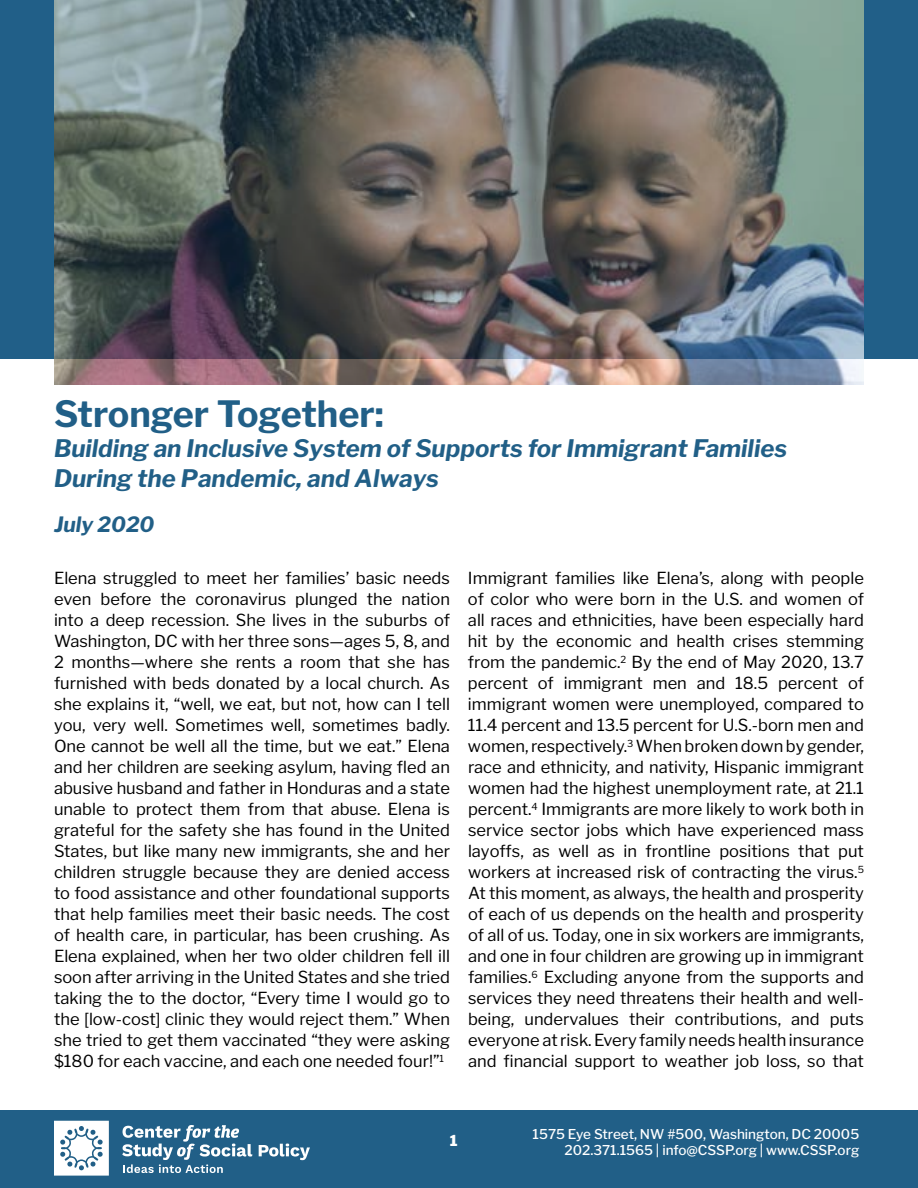
<style>
.page{position:relative;width:918px;height:1188px;background:#fff}
.page>*{position:absolute;margin:0;border:0;box-sizing:border-box;transform-origin:0 0}
.t1{font:700 36px "Libre Franklin";color:#215f87}
.t2{font:italic 700 24px/30px "Libre Franklin";color:#215f87}
.t3{font:italic 700 21px "Libre Franklin";color:#215f87}
.t4{font:16.5px/21px "Libre Franklin";color:#000;text-align:justify}
.t5{font:800 15px "Libre Franklin";color:#fff}
.t6{font:500 13.5px/16.2px "Libre Franklin";color:#fff;text-align:right}
</style>
<div class="page">
<div style="left:0;top:1110px;width:918px;height:78px;background:#215f87"></div>
<svg style="left:259px;top:1144px;width:51px;height:16px"></svg>
<svg style="left:122px;top:1125px;width:130px;height:48px"></svg>
<svg style="left:54px;top:1121px;width:55px;height:55px"></svg>
<div style="left:0;top:0;width:918px;height:359px;background:#215f88"></div>
<img style="left:54px;top:0;width:810px;height:384px">
<h1 class="t1" style="left:54px;top:392px;width:331px">Stronger Together:</h1>
<h2 class="t2" style="left:54px;top:433px;width:735px">Building an Inclusive System of Supports for Immigrant Families<br>During the Pandemic, and Always</h2>
<p class="t3" style="left:54px;top:512px;width:102px">July 2020</p>
<p class="t4" style="left:54px;top:568px;width:398px">Elena struggled to meet her families’ basic needs even before the coronavirus plunged the nation into a deep recession. She lives in the suburbs of Washington, DC with her three sons—ages 5, 8, and 2 months—where she rents a room that she has furnished with beds donated by a local church. As she explains it, “well, we eat, but not, how can I tell you, very well. Sometimes well, sometimes badly.<br>One cannot be well all the time, but we eat.” Elena and her children are seeking asylum, having fled an abusive husband and father in Honduras and a state unable to protect them from that abuse. Elena is grateful for the safety she has found in the United States, but like many new immigrants, she and her children struggle because they are denied access to food assistance and other foundational supports that help families meet their basic needs. The cost of health care, in particular, has been crushing. As Elena explained, when her two older children fell ill soon after arriving in the United States and she tried taking the to the doctor, “Every time I would go to the [low-cost] clinic they would reject them.” When she tried to get them vaccinated “they were asking $180 for each vaccine, and each one needed four!”<sup>1</sup></p>
<p class="t4" style="left:468px;top:568px;width:398px">Immigrant families like Elena’s, along with people of color who were born in the U.S. and women of all races and ethnicities, have been especially hard hit by the economic and health crises stemming from the pandemic.<sup>2</sup> By the end of May 2020, 13.7 percent of immigrant men and 18.5 percent of immigrant women were unemployed, compared to 11.4 percent and 13.5 percent for U.S.-born men and women, respectively.<sup>3</sup> When broken down by gender, race and ethnicity, and nativity, Hispanic immigrant women had the highest unemployment rate, at 21.1 percent.<sup>4</sup> Immigrants are more likely to work both in service sector jobs which have experienced mass layoffs, as well as in frontline positions that put workers at increased risk of contracting the virus.<sup>5<br></sup>At this moment, as always, the health and prosperity of each of us depends on the health and prosperity of all of us. Today, one in six workers are immigrants, and one in four children are growing up in immigrant families.<sup>6</sup> Excluding anyone from the supports and services they need threatens their health and well&shy;being, undervalues their contributions, and puts everyone at risk. Every family needs health insurance and financial support to weather job loss, so that</p>
<p class="t5" style="left:450px;top:1131px;width:9px">1</p>
<p class="t6" style="left:533px;top:1126px;width:328px">1575 Eye Street, NW #500, Washington, DC 20005<br>202.371.1565 | info@CSSP.org | www.CSSP.org</p>
</div>
